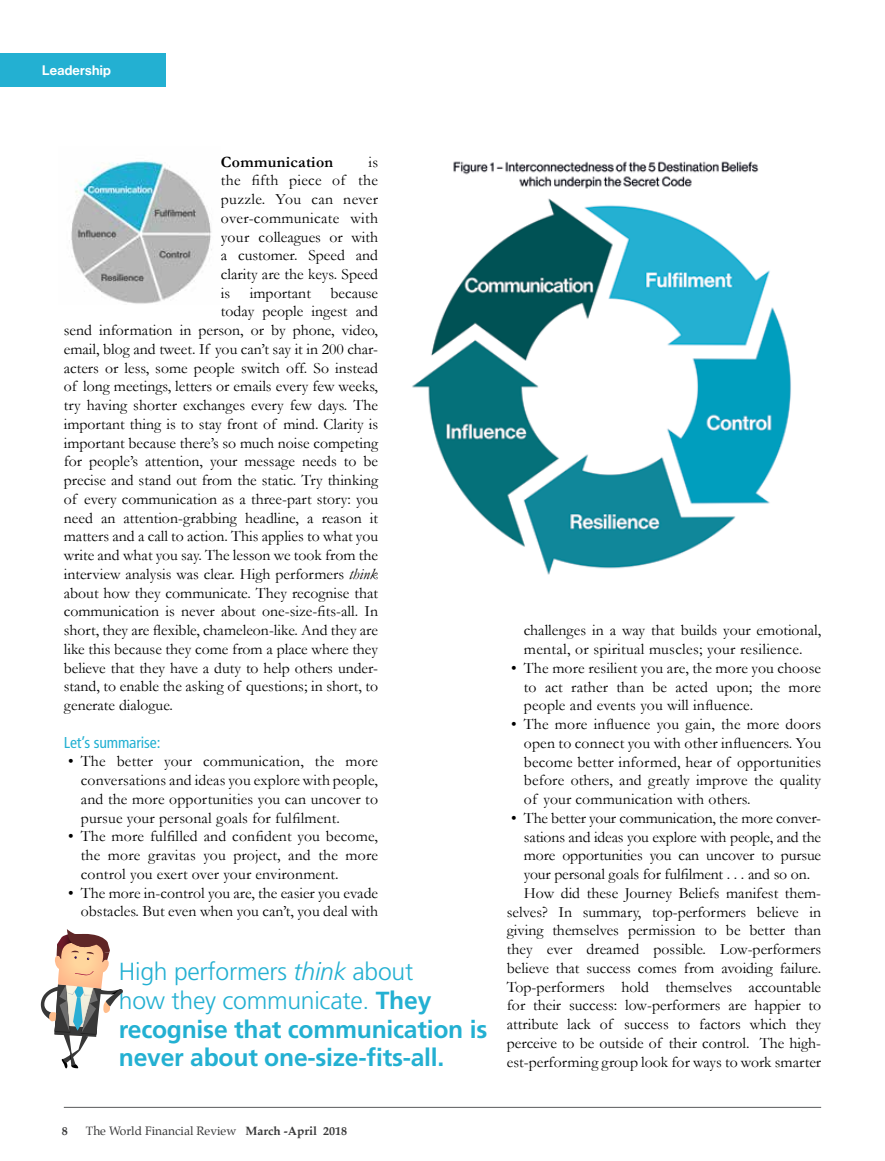
<style>
.page{position:relative;width:885px;height:1161px;background:#fff}
.page>*{position:absolute;margin:0;border:0;box-sizing:border-box;transform-origin:0 0}
.t1{font:700 24.75px/28.7px "Frutiger";letter-spacing:-.01em;color:#23b0d2}
.t2{font:15.75px/18.8px "Garamond";color:#000;text-align:justify}
.t3{font:15.75px "Garamond";letter-spacing:.02em;color:#000}
.t4{font:condensed 15.75px "Frutiger";letter-spacing:-.01em;color:#23b0d2}
.t5{font:700 15.75px "Garamond";letter-spacing:.02em;color:#000}
.t6{font:500 13.5px "Haas Grot Disp 65";letter-spacing:.02em;color:#fff}
.t7{font:12px "Palatino";color:#383839}
.t8{font:700 12px "Palatino";color:#383839}
.s1{font-style:italic}
.s2{font-weight:300}
.s3{font-weight:300;font-style:italic}
.s4{font-weight:700}
</style>
<div class="page">
<hr style="left:64px;top:1107px;width:757px;height:1px;background:#58595b">
<img style="left:412px;top:161px;width:379px;height:414px">
<img style="left:71px;top:161px;width:141px;height:143px">
<div style="left:0;top:53px;width:165px;height:33px;background:#23b0d2"></div>
<svg style="left:41px;top:929px;width:82px;height:140px"></svg>
<p class="t6" style="left:42px;top:63px;width:70px">Leadership</p>
<p class="t5" style="left:221px;top:152px;width:114px">Communication</p>
<p class="t2" style="left:368px;top:152px;width:11px">is</p>
<p class="t3" style="left:221px;top:171px;width:159px">the fifth piece of the</p>
<p class="t3" style="left:221px;top:190px;width:159px">puzzle. You can never</p>
<p class="t3" style="left:221px;top:208px;width:159px">over-communicate with</p>
<p class="t2" style="left:221px;top:227px;width:159px">your colleagues or with</p>
<p class="t2" style="left:221px;top:246px;width:159px">a customer. Speed and</p>
<p class="t2" style="left:221px;top:264px;width:159px">clarity are the keys. Speed</p>
<p class="t2" style="left:221px;top:283px;width:159px">is important because</p>
<p class="t2" style="left:221px;top:302px;width:159px">today people ingest and</p>
<p class="t2" style="left:64px;top:321px;width:316px">send information in person, or by phone, video,</p>
<p class="t2" style="left:64px;top:339px;width:316px">email, blog and tweet. If you can’t say it in 200 char-</p>
<p class="t2" style="left:64px;top:358px;width:316px">acters or less, some people switch off. So instead</p>
<p class="t2" style="left:64px;top:377px;width:316px">of long meetings, letters or emails every few weeks,</p>
<p class="t2" style="left:64px;top:396px;width:316px">try having shorter exchanges every few days. The</p>
<p class="t2" style="left:64px;top:414px;width:316px">important thing is to stay front of mind. Clarity is</p>
<p class="t2" style="left:64px;top:433px;width:316px">important because there’s so much noise competing</p>
<p class="t2" style="left:64px;top:452px;width:316px">for people’s attention, your message needs to be</p>
<p class="t2" style="left:64px;top:471px;width:316px">precise and stand out from the static. Try thinking</p>
<p class="t2" style="left:64px;top:489px;width:316px">of every communication as a three-part story: you</p>
<p class="t2" style="left:64px;top:508px;width:316px">need an attention-grabbing headline, a reason it</p>
<p class="t2" style="left:64px;top:527px;width:316px">matters and a call to action. This applies to what you</p>
<p class="t2" style="left:64px;top:546px;width:316px">write and what you say. The lesson we took from the</p>
<p class="t2" style="left:64px;top:564px;width:316px">interview analysis was clear. High performers <span class="s1">think</span></p>
<p class="t2" style="left:64px;top:583px;width:316px">about how they communicate. They recognise that</p>
<p class="t2" style="left:64px;top:602px;width:316px">communication is never about one-size-fits-all. In</p>
<p class="t2" style="left:64px;top:621px;width:316px">short, they are flexible, chameleon-like. And they are</p>
<p class="t2" style="left:64px;top:639px;width:316px">like this because they come from a place where they</p>
<p class="t2" style="left:64px;top:658px;width:316px">believe that they have a duty to help others under-</p>
<p class="t2" style="left:64px;top:677px;width:316px">stand, to enable the asking of questions; in short, to</p>
<p class="t2" style="left:64px;top:696px;width:111px">generate dialogue.</p>
<p class="t4" style="left:64px;top:733px;width:98px">Let’s summarise:</p>
<p class="t2" style="left:81px;top:752px;width:299px;text-indent:-13px">• The better your communication, the more conversations and ideas you explore with people, and the more opportunities you can uncover to pursue your personal goals for fulfilment.</p>
<p class="t2" style="left:81px;top:827px;width:299px;text-indent:-13px">• The more fulfilled and confident you become, the more gravitas you project, and the more control you exert over your environment.</p>
<p class="t2" style="left:68px;top:883px;width:311px;text-align:right">• The more in-control you are, the easier you evade obstacles. But even when you can’t, you deal with</p>
<h1 class="t1" style="left:119px;top:957px;width:370px"><span class="s2">High performers</span> <span class="s3">think</span> <span class="s2">about<br>how they communicate.</span> They recognise that communication is never about one-size-fits-all.</h1>
<p class="t2" style="left:524px;top:621px;width:299px">challenges in a way that builds your emotional, mental, or spiritual muscles; your resilience.</p>
<p class="t2" style="left:524px;top:658px;width:299px;text-indent:-13px">• The more resilient you are, the more you choose to act rather than be acted upon; the more people and events you will influence.</p>
<p class="t2" style="left:524px;top:714px;width:299px;text-indent:-13px">• The more influence you gain, the more doors open to connect you with other influencers. You become better informed, hear of opportunities before others, and greatly improve the quality of your communication with others.</p>
<p class="t2" style="left:511px;top:808px;width:311px">• The better your communication, the more conver-</p>
<p class="t2" style="left:524px;top:827px;width:299px">sations and ideas you explore with people, and the</p>
<p class="t2" style="left:524px;top:846px;width:299px">more opportunities you can uncover to pursue</p>
<p class="t2" style="left:524px;top:864px;width:288px">your personal goals for fulfilment . . . and so on.</p>
<p class="t2" style="left:524px;top:883px;width:299px">How did these Journey Beliefs manifest them-</p>
<p class="t2" style="left:507px;top:902px;width:316px">selves? In summary, top-performers believe in</p>
<p class="t2" style="left:507px;top:921px;width:316px">giving themselves permission to be better than</p>
<p class="t2" style="left:507px;top:939px;width:316px">they ever dreamed possible. Low-performers</p>
<p class="t2" style="left:507px;top:958px;width:316px">believe that success comes from avoiding failure.</p>
<p class="t2" style="left:507px;top:977px;width:316px">Top-performers hold themselves accountable</p>
<p class="t2" style="left:507px;top:996px;width:316px">for their success: low-performers are happier to</p>
<p class="t2" style="left:507px;top:1014px;width:316px">attribute lack of success to factors which they</p>
<p class="t2" style="left:507px;top:1033px;width:316px">perceive to be outside of their control. The high-</p>
<p class="t2" style="left:507px;top:1052px;width:316px">est-performing group look for ways to work smarter</p>
<p class="t8" style="left:62px;top:1120px;width:7px">8</p>
<p class="t7" style="left:86px;top:1120px;width:262px">The World Financial Review <span class="s4">March -April 2018</span></p>
</div>
